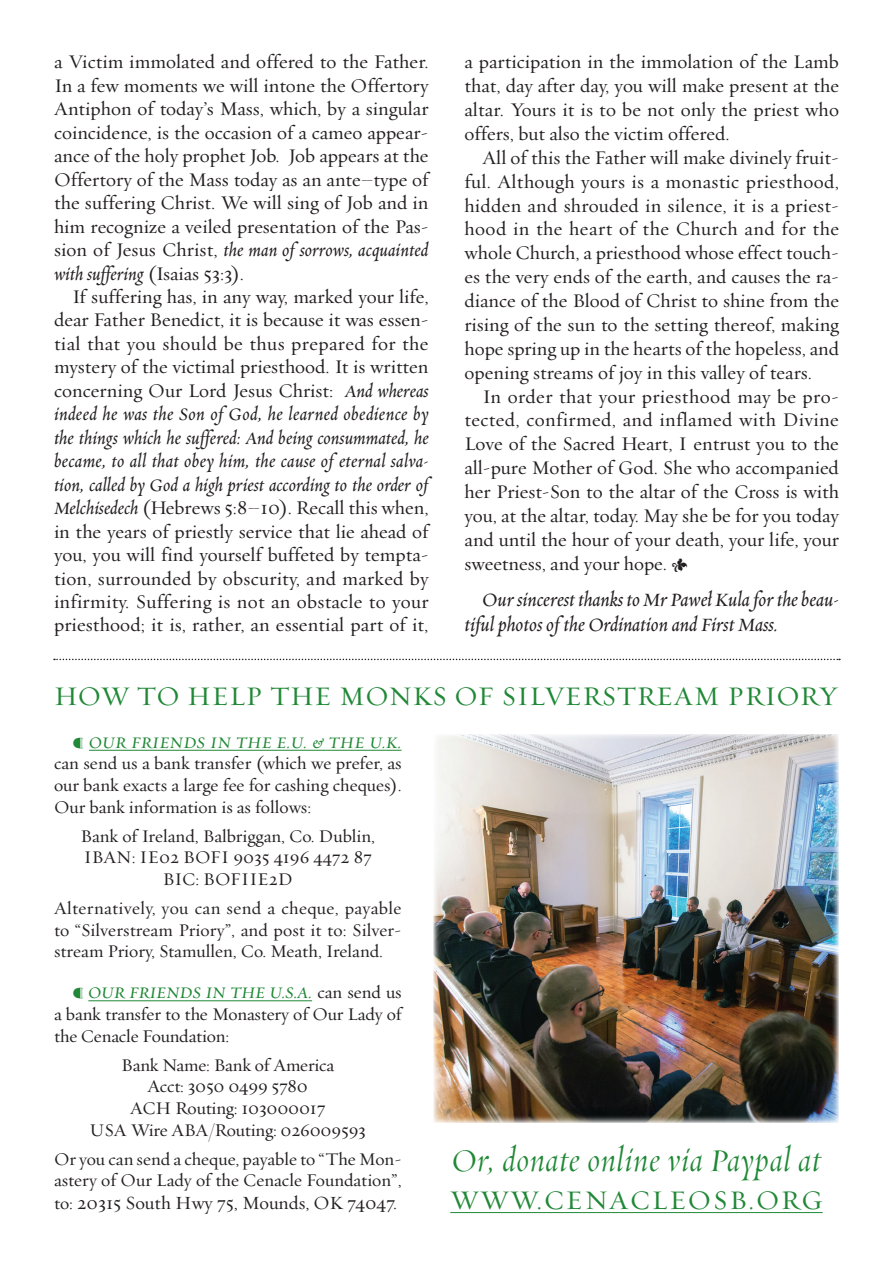
<style>
.page{position:relative;width:893px;height:1263px;background:#fff}
.page>*{position:absolute;margin:0;border:0;box-sizing:border-box;transform-origin:0 0}
.t1{font:36px "Requiem Fine HTF Italic";letter-spacing:.02em;color:#208836}
.t2{font:27px "Requiem Text HTF Roman";letter-spacing:.02em;color:#208836}
.t3{font:27px "Requiem Text HTF Roman";letter-spacing:.07em;color:#208836}
.t4{font:21px/25.7px "Requiem Text HTF Italic";color:#231f20}
.t5{font:19.5px/23.9px "Requiem Text HTF Roman";color:#231f20;text-align:justify}
.t6{font:19.5px/23.4px "Requiem Text HTF Italic";letter-spacing:.005em;color:#231f20}
.t7{font:18.75px "Requiem Text HTF Roman";color:#231f20}
.t8{font:18px/21.6px "Requiem Text HTF Roman";color:#231f20;text-align:justify}
.t9{font:18px "Requiem Text HTF Italic";letter-spacing:.005em;color:#208836}
.s1{font-family:"Requiem Text HTF Roman"}
.s2{font-family:"Requiem Text HTF Italic"}
.s3{font-family:"Requiem Text HTF Roman";color:#231f20}
.s4{font-size:18px}
</style>
<div class="page">
<hr style="left:89px;top:750px;width:313px;height:1px;background:#208836">
<hr style="left:88px;top:1000px;width:224px;height:1px;background:#208836">
<img style="left:434px;top:734px;width:405px;height:389px">
<hr style="left:450px;top:1212px;width:373px;height:1px;background:#208836">
<svg style="left:54px;top:659px;width:786px;height:1px"></svg>
<p class="t5" style="left:54px;top:51px;width:376px;line-height:23.4px">a Victim immolated and offered to the Father.<br>In a few moments we will intone the Offertory Antiphon of today’s Mass, which, by a singular coincidence, is the occasion of a cameo appear&shy;ance of the holy prophet Job. Job appears at the Offertory of the Mass today as an ante–type of the suffering Christ. We will sing of Job and in him recognize a veiled presentation of the Pas-</p>
<p class="t6" style="left:54px;top:240px;width:376px"><span class="s1">sion of Jesus Christ,</span> the man of sorrows, acquainted with suffering <span class="s1">(Isaias 53:3).</span></p>
<p class="t5" style="left:54px;top:285px;width:376px;line-height:23.4px;text-indent:18px">If suffering has, in any way, marked your life, dear Father Benedict, it is because it was essen&shy;tial that you should be thus prepared for the mystery of the victimal priesthood. It is written concerning Our Lord Jesus Christ: <span class="s2">And whereas</span></p>
<p class="t6" style="left:54px;top:404px;width:376px;text-align:justify">indeed he was the Son of God, he learned obedience by the things which he suffered: And being consummated, he became, to all that obey him, the cause of eternal salva&shy;tion, called by God a high priest according to the order of</p>
<p class="t5" style="left:54px;top:497px;width:376px;line-height:23.4px"><span class="s2">Melchisedech</span> (Hebrews 5:8–10). Recall this when, in the years of priestly service that lie ahead of you, you will find yourself buffeted by tempta&shy;tion, surrounded by obscurity, and marked by infirmity. Suffering is not an obstacle to your priesthood; it is, rather, an essential part of it,</p>
<p class="t5" style="left:464px;top:51px;width:376px">a participation in the immolation of the Lamb that, day after day, you will make present at the altar. Yours it is to be not only the priest who offers, but also the victim offered.</p>
<p class="t5" style="left:464px;top:146px;width:376px;text-indent:18px">All of this the Father will make divinely fruit&shy;ful. Although yours is a monastic priesthood, hidden and shrouded in silence, it is a priest&shy;hood in the heart of the Church and for the whole Church, a priesthood whose effect touch&shy;es the very ends of the earth, and causes the ra&shy;diance of the Blood of Christ to shine from the rising of the sun to the setting thereof, making hope spring up in the hearts of the hopeless, and opening streams of joy in this valley of tears.</p>
<p class="t5" style="left:464px;top:385px;width:376px;text-indent:18px">In order that your priesthood may be pro&shy;tected, confirmed, and inflamed with Divine Love of the Sacred Heart, I entrust you to the all-pure Mother of God. She who accompanied her Priest-Son to the altar of the Cross is with you, at the altar, today. May she be for you today and until the hour of your death, your life, your sweetness, and your hope. &gt;</p>
<p class="t4" style="left:464px;top:588px;width:376px;text-indent:18px">Our sincerest thanks to Mr Paweł Kula for the beau&shy;tiful photos of the Ordination and First Mass.</p>
<h2 class="t2" style="left:54px;top:680px;width:786px">HOW TO HELP THE MONKS OF SILVERSTREAM PRIORY</h2>
<p class="t9" style="left:72px;top:734px;width:331px">¶ OUR FRIENDS IN THE E.U. &amp; THE U.K.</p>
<p class="t8" style="left:54px;top:753px;width:349px">can send us a bank transfer (which we prefer, as our bank exacts a large fee for cashing cheques).<br>Our bank information is as follows:</p>
<p class="t8" style="left:80px;top:826px;width:296px;text-align:center">Bank of Ireland, Balbriggan, Co. Dublin,<br>IBAN: IE02 BOFI 9035 4196 4472 87<br>BIC: BOFIIE2D</p>
<p class="t8" style="left:54px;top:898px;width:349px">Alternatively, you can send a cheque, payable to “Silverstream Priory”, and post it to: Silver&shy;stream Priory, Stamullen, Co. Meath, Ireland.</p>
<p class="t9" style="left:72px;top:984px;width:331px">¶ OUR FRIENDS IN THE U.S.A. <span class="s3">can send us</span></p>
<p class="t8" style="left:54px;top:1004px;width:349px">a bank transfer to the Monastery of Our Lady of the Cenacle Foundation:</p>
<p class="t8" style="left:90px;top:1054px;width:278px;text-align:center">Bank Name: Bank of America<br>Acct: 3050 0499 5780<br>ACH Routing: 103000017<br>USA Wire ABA/Routing: 026009593</p>
<p class="t8" style="left:54px;top:1148px;width:349px">Or you can send a cheque, payable to “The Mon&shy;astery of Our Lady of the Cenacle Foundation”,</p>
<p class="t7" style="left:54px;top:1191px;width:345px"><span class="s4">to:</span> 20315 South Hwy 75, Mounds, OK 74047.</p>
<h1 class="t1" style="left:452px;top:1143px;width:370px">Or, donate online via Paypal at</h1>
<h2 class="t3" style="left:450px;top:1184px;width:374px">WWW.CENACLEOSB.ORG</h2>
</div>
